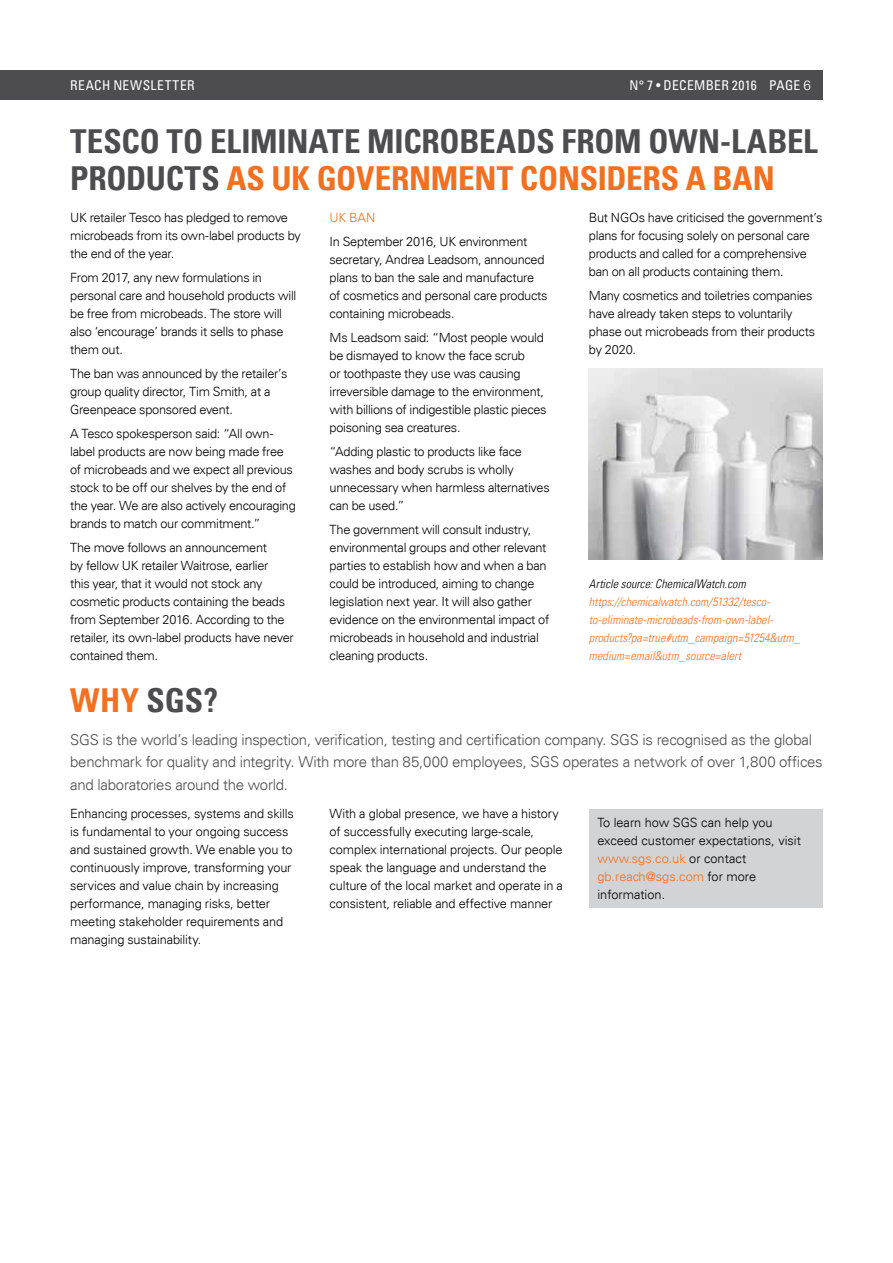
<style>
.page{position:relative;width:893px;height:1263px;background:#fff}
.page>*{position:absolute;margin:0;border:0;box-sizing:border-box;transform-origin:0 0}
.t1{font:700 condensed 33px/37.5px "Univers LT";letter-spacing:-.005em;color:#4d4d4f}
.t2{font:300 15px/22.5px "Univers LT";letter-spacing:-.02em;color:#4d4d4f}
.t3{font:condensed 13.5px "Univers LT";letter-spacing:.03em;color:#fff}
.t4{font:300 12.75px/18px "Univers LT";letter-spacing:-.02em;color:#000}
.t5{font:300 12.75px/18px "Univers LT";color:#000}
.t6{font:300 12.75px "Univers LT";color:#f37021}
.t7{font:italic 300 condensed 12px/18px "Univers LT";letter-spacing:.005em;color:#f37021}
.t8{font:italic 300 condensed 12px "Univers LT";letter-spacing:.01em;color:#000}
.s1{font-weight:300;font-stretch:normal}
.s2{color:#f37021}
</style>
<div class="page">
<div style="left:0;top:70px;width:823px;height:30px;background:#4d4d4f"></div>
<img style="left:589px;top:369px;width:234px;height:190px">
<div style="left:589px;top:809px;width:234px;height:98px;background:#d1d3d4"></div>
<p class="t3" style="left:70px;top:77px;width:126px">REACH NEWSLETTER</p>
<p class="t3" style="left:629px;top:77px;width:183px">N° 7 • DECEMBER 2016 PAGE <span class="s1">6</span></p>
<h1 class="t1" style="left:70px;top:122px;width:749px">TESCO TO ELIMINATE MICROBEADS FROM OWN-LABEL<br>PRODUCTS <span class="s2">AS UK GOVERNMENT CONSIDERS A BAN</span></h1>
<p class="t4" style="left:70px;top:208px;width:232px">UK retailer Tesco has pledged to remove microbeads from its own-label products by the end of the year.</p>
<p class="t4" style="left:70px;top:268px;width:228px">From 2017, any new formulations in personal care and household products will be free from microbeads. The store will also ‘encourage’ brands it sells to phase them out.</p>
<p class="t4" style="left:70px;top:364px;width:219px">The ban was announced by the retailer’s group quality director, Tim Smith, at a<br>Greenpeace sponsored event.</p>
<p class="t4" style="left:70px;top:424px;width:227px">A Tesco spokesperson said: “All own&shy;label products are now being made free of microbeads and we expect all previous stock to be off our shelves by the end of the year. We are also actively encouraging brands to match our commitment.”</p>
<p class="t4" style="left:70px;top:538px;width:225px">The move follows an announcement<br>by fellow UK retailer Waitrose, earlier<br>this year, that it would not stock any cosmetic products containing the beads from September 2016. According to the retailer, its own-label products have never contained them.</p>
<p class="t4" style="left:589px;top:208px;width:235px">But NGOs have criticised the government’s plans for focusing solely on personal care products and called for a comprehensive ban on all products containing them.</p>
<p class="t4" style="left:589px;top:286px;width:228px">Many cosmetics and toiletries companies have already taken steps to voluntarily phase out microbeads from their products by 2020.</p>
<p class="t6" style="left:330px;top:210px;width:47px">UK BAN</p>
<p class="t4" style="left:330px;top:232px;width:220px">In September 2016, UK environment secretary, Andrea Leadsom, announced plans to ban the sale and manufacture of cosmetics and personal care products containing microbeads.</p>
<p class="t4" style="left:330px;top:328px;width:219px">Ms Leadsom said: “Most people would be dismayed to know the face scrub<br>or toothpaste they use was causing irreversible damage to the environment, with billions of indigestible plastic pieces poisoning sea creatures.</p>
<p class="t4" style="left:330px;top:442px;width:222px">“Adding plastic to products like face washes and body scrubs is wholly unnecessary when harmless alternatives can be used.”</p>
<p class="t4" style="left:330px;top:520px;width:221px">The government will consult industry, environmental groups and other relevant parties to establish how and when a ban could be introduced, aiming to change legislation next year. It will also gather evidence on the environmental impact of microbeads in household and industrial cleaning products.</p>
<p class="t8" style="left:589px;top:576px;width:158px">Article source: ChemicalWatch.com</p>
<p class="t7" style="left:589px;top:592px;width:213px">https://chemicalwatch.com/51332/tesco&shy;to-eliminate-microbeads-from-own-label&shy;products?pa=true#utm_campaign=51254&amp;utm_ medium=email&amp;utm_source=alert</p>
<h1 class="t1" style="left:70px;top:681px;width:150px"><span class="s2">WHY</span> SGS?</h1>
<p class="t2" style="left:70px;top:728px;width:754px">SGS is the world’s leading inspection, verification, testing and certification company. SGS is recognised as the global benchmark for quality and integrity. With more than 85,000 employees, SGS operates a network of over 1,800 offices and laboratories around the world.</p>
<p class="t5" style="left:597px;top:813px;width:205px">To learn how SGS can help you exceed customer expectations, visit <span class="s2">www.sgs.co.uk</span> or contact <span class="s2">gb.reach@sgs.com</span> for more information.</p>
<p class="t4" style="left:70px;top:805px;width:225px">Enhancing processes, systems and skills is fundamental to your ongoing success and sustained growth. We enable you to continuously improve, transforming your services and value chain by increasing performance, managing risks, better meeting stakeholder requirements and managing sustainability.</p>
<p class="t4" style="left:330px;top:805px;width:235px">With a global presence, we have a history of successfully executing large-scale, complex international projects. Our people speak the language and understand the culture of the local market and operate in a consistent, reliable and effective manner</p>
</div>
